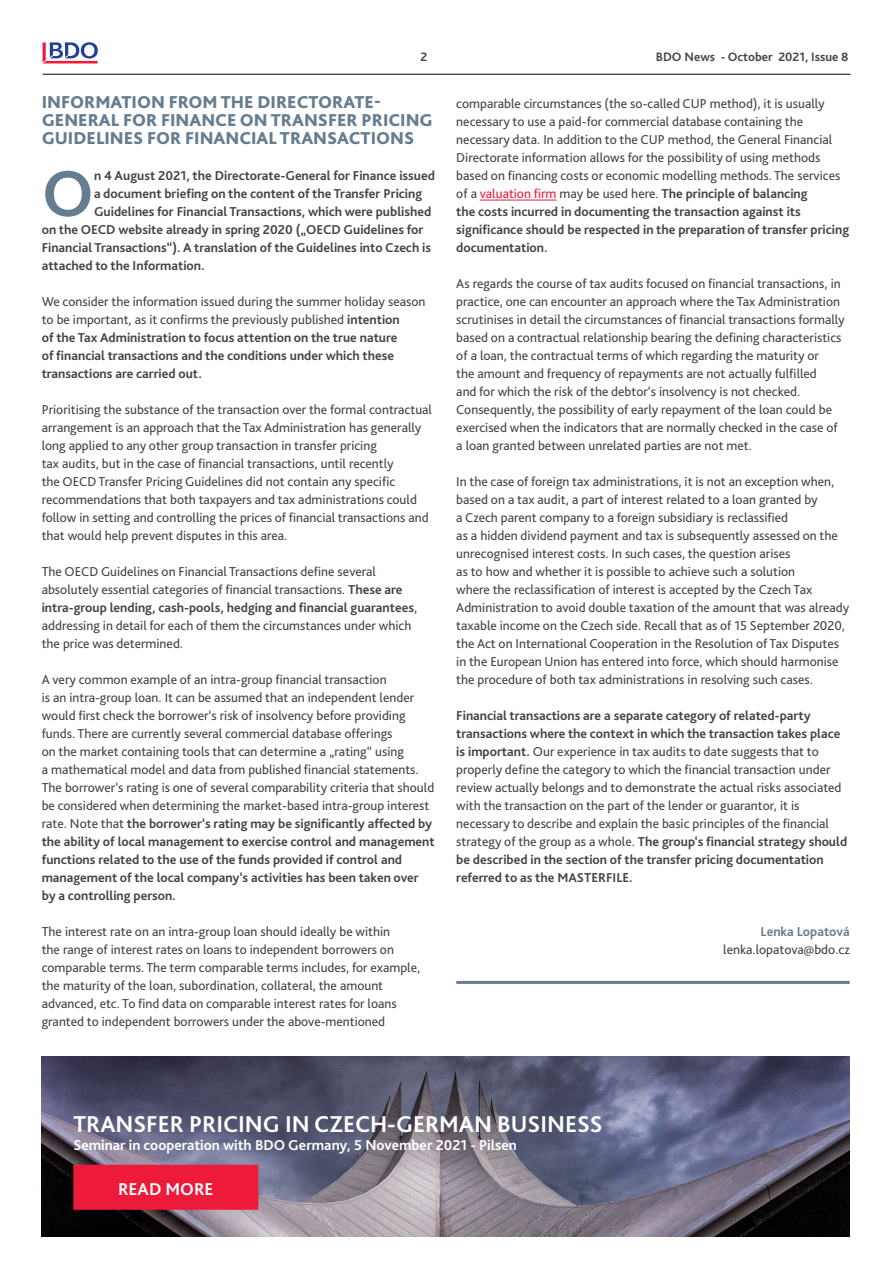
<style>
.page{position:relative;width:893px;height:1263px;background:#fff}
.page>*{position:absolute;margin:0;border:0;box-sizing:border-box;transform-origin:0 0}
.Body_copy{font:700 68.1px "Bliss Pro";color:#667c90}
.Subheading_level_1{font:700 24px "Bliss Pro";color:#fff}
.Body_copy-2{font:800 18px/18px "Bliss Pro";color:#667c90}
.Subheading_level_2{font:700 18px "Bliss Pro";color:#fff}
.Subheading_level_1-2{font:700 15px "Bliss Pro";color:#fff}
.Body_copy-3{font:13.5px/18px "Bliss Pro";color:#464240}
.Body_copy-4{font:700 13.5px/18px "Bliss Pro";color:#464240}
.Body_copy-5{font:700 13.5px "Bliss Pro";color:#667c90}
.t1{font:700 12.75px "Bliss Pro";color:#464240}
.s1{font-weight:400}
.s2{font-weight:700}
.s3{color:#ed1a3a}
</style>
<div class="page">
<hr style="left:480px;top:200px;width:76px;height:1px;background:#ed1a3a">
<hr style="left:43px;top:74px;width:807px;height:1px;background:#000">
<svg style="left:43px;top:42px;width:55px;height:21px"></svg>
<img style="left:42px;top:1057px;width:807px;height:180px">
<div style="left:74px;top:1165px;width:184px;height:44px;background:#ed1a3a"></div>
<div style="left:73px;top:1165px;width:185px;height:45px;border:2px solid #ed1a3a"></div>
<hr style="left:456px;top:981px;width:394px;height:3px;background:#667c90">
<p class="t1" style="left:421px;top:49px;width:8px">2</p>
<p class="t1" style="left:656px;top:49px;width:194px">BDO News - October 2021, Issue 8</p>
<p class="Body_copy-2" style="left:42px;top:93px;width:393px">INFORMATION FROM THE DIRECTORATE-<br>GENERAL FOR FINANCE ON TRANSFER PRICING<br>GUIDELINES FOR FINANCIAL TRANSACTIONS</p>
<p class="Body_copy" style="left:42px;top:151px;width:54px">O</p>
<p class="Body_copy-4" style="left:94px;top:166px;width:342px">n 4 August 2021, the Directorate-General for Finance issued</p>
<p class="Body_copy-4" style="left:94px;top:184px;width:330px">a document briefing on the content of the Transfer Pricing</p>
<p class="Body_copy-4" style="left:94px;top:202px;width:339px">Guidelines for Financial Transactions, which were published</p>
<p class="Body_copy-4" style="left:42px;top:220px;width:383px">on the OECD website already in spring 2020 („OECD Guidelines for</p>
<p class="Body_copy-4" style="left:42px;top:238px;width:391px">Financial Transactions“). A translation of the Guidelines into Czech is</p>
<p class="Body_copy-4" style="left:42px;top:256px;width:164px">attached to the Information.</p>
<p class="Body_copy-4" style="left:42px;top:292px;width:385px"><span class="s1">We consider the information issued during the summer holiday season to be important, as it confirms the previously published</span> intention<br>of the Tax Administration to focus attention on the true nature<br>of financial transactions and the conditions under which these transactions are carried out.</p>
<p class="Body_copy-3" style="left:42px;top:400px;width:392px">Prioritising the substance of the transaction over the formal contractual arrangement is an approach that the Tax Administration has generally long applied to any other group transaction in transfer pricing<br>tax audits, but in the case of financial transactions, until recently<br>the OECD Transfer Pricing Guidelines did not contain any specific recommendations that both taxpayers and tax administrations could follow in setting and controlling the prices of financial transactions and that would help prevent disputes in this area.</p>
<p class="Body_copy-3" style="left:42px;top:562px;width:377px">The OECD Guidelines on Financial Transactions define several absolutely essential categories of financial transactions. <span class="s2">These are intra-group lending, cash-pools, hedging and financial guarantees</span>, addressing in detail for each of them the circumstances under which the price was determined.</p>
<p class="Body_copy-3" style="left:42px;top:670px;width:394px">A very common example of an intra-group financial transaction<br>is an intra-group loan. It can be assumed that an independent lender would first check the borrower‘s risk of insolvency before providing funds. There are currently several commercial database offerings<br>on the market containing tools that can determine a „rating“ using<br>a mathematical model and data from published financial statements.<br>The borrower‘s rating is one of several comparability criteria that should be considered when determining the market-based intra-group interest rate. Note that <span class="s2">the borrower‘s rating may be significantly affected by the ability of local management to exercise control and management functions related to the use of the funds provided if control and management of the local company‘s activities has been taken over by a controlling person.</span></p>
<p class="Body_copy-3" style="left:42px;top:922px;width:380px">The interest rate on an intra-group loan should ideally be within<br>the range of interest rates on loans to independent borrowers on comparable terms. The term comparable terms includes, for example, the maturity of the loan, subordination, collateral, the amount advanced, etc. To find data on comparable interest rates for loans granted to independent borrowers under the above-mentioned</p>
<p class="Body_copy-3" style="left:456px;top:94px;width:394px">comparable circumstances (the so-called CUP method), it is usually necessary to use a paid-for commercial database containing the necessary data. In addition to the CUP method, the General Financial Directorate information allows for the possibility of using methods based on financing costs or economic modelling methods. The services of a <span class="s3">valuation firm</span> may be used here. <span class="s2">The principle of balancing<br>the costs incurred in documenting the transaction against its significance should be respected in the preparation of transfer pricing documentation.</span></p>
<p class="Body_copy-3" style="left:456px;top:274px;width:390px">As regards the course of tax audits focused on financial transactions, in practice, one can encounter an approach where the Tax Administration scrutinises in detail the circumstances of financial transactions formally based on a contractual relationship bearing the defining characteristics of a loan, the contractual terms of which regarding the maturity or<br>the amount and frequency of repayments are not actually fulfilled<br>and for which the risk of the debtor‘s insolvency is not checked.<br>Consequently, the possibility of early repayment of the loan could be exercised when the indicators that are normally checked in the case of a loan granted between unrelated parties are not met.</p>
<p class="Body_copy-3" style="left:456px;top:472px;width:394px">In the case of foreign tax administrations, it is not an exception when, based on a tax audit, a part of interest related to a loan granted by<br>a Czech parent company to a foreign subsidiary is reclassified<br>as a hidden dividend payment and tax is subsequently assessed on the unrecognised interest costs. In such cases, the question arises<br>as to how and whether it is possible to achieve such a solution<br>where the reclassification of interest is accepted by the Czech Tax Administration to avoid double taxation of the amount that was already taxable income on the Czech side. Recall that as of 15 September 2020, the Act on International Cooperation in the Resolution of Tax Disputes in the European Union has entered into force, which should harmonise the procedure of both tax administrations in resolving such cases.</p>
<p class="Body_copy-3" style="left:456px;top:706px;width:392px"><span class="s2">Financial transactions are a separate category of related-party transactions where the context in which the transaction takes place is important.</span> Our experience in tax audits to date suggests that to properly define the category to which the financial transaction under review actually belongs and to demonstrate the actual risks associated with the transaction on the part of the lender or guarantor, it is necessary to describe and explain the basic principles of the financial strategy of the group as a whole. <span class="s2">The group‘s financial strategy should be described in the section of the transfer pricing documentation referred to as the MASTERFILE.</span></p>
<p class="Body_copy-5" style="left:761px;top:923px;width:91px">Lenka Lopatová</p>
<p class="Body_copy-3" style="left:723px;top:940px;width:128px">lenka.lopatova@bdo.cz</p>
<p class="Subheading_level_1" style="left:73px;top:1109px;width:531px">TRANSFER PRICING IN CZECH-GERMAN BUSINESS</p>
<p class="Subheading_level_1-2" style="left:73px;top:1136px;width:445px">Seminar in cooperation with BDO Germany, 5 November 2021 - Pilsen</p>
<p class="Subheading_level_2" style="left:118px;top:1178px;width:97px">READ MORE</p>
</div>
